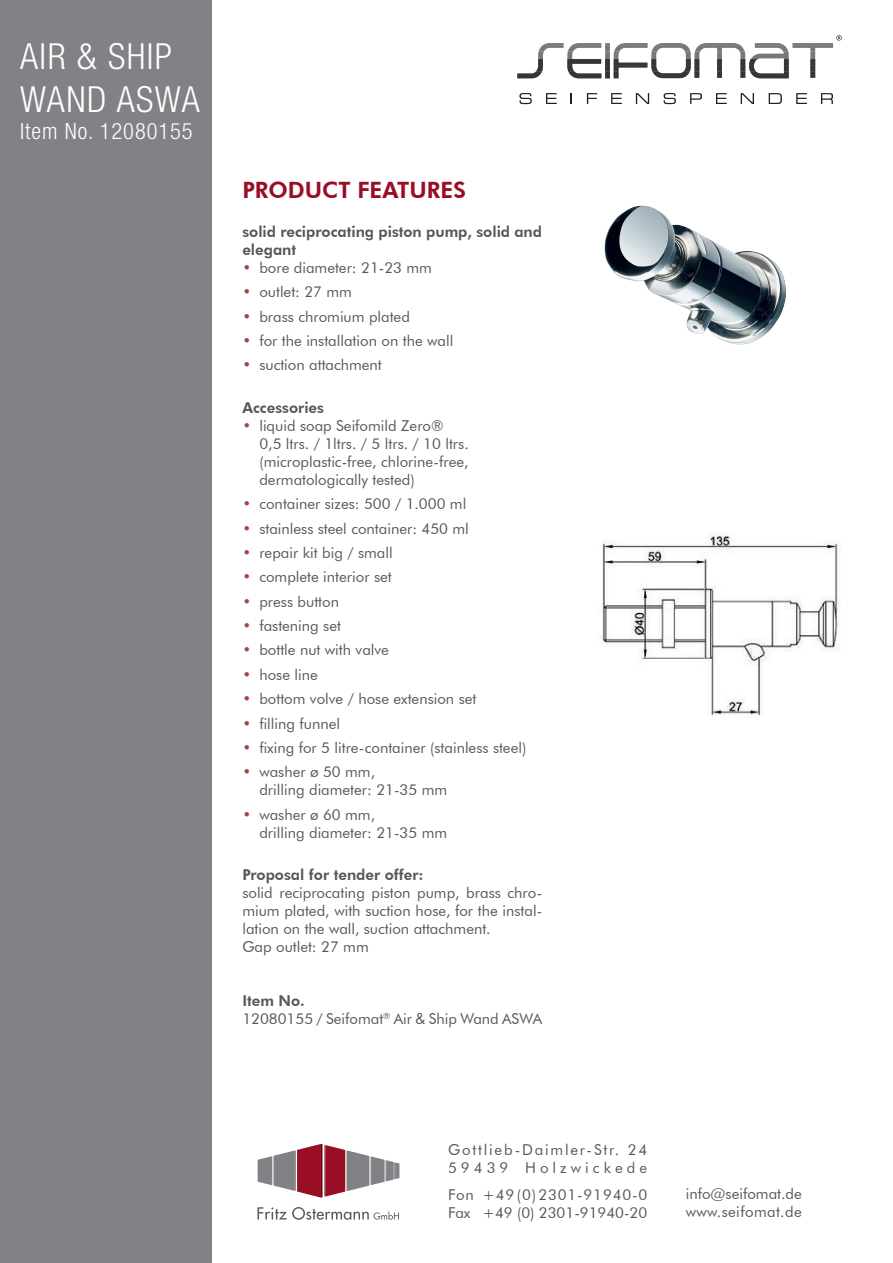
<style>
.page{position:relative;width:893px;height:1263px;background:#fff}
.page>*{position:absolute;margin:0;border:0;box-sizing:border-box;transform-origin:0 0}
.t1{font:300 condensed 36px/43.2px "Helvetica Neue LT Std";letter-spacing:.04em;color:#fff}
.t2{font:300 condensed 22.5px "Helvetica Neue LT Std";letter-spacing:.04em;color:#fff}
.Produktinformation{font:800 22.5px "Futura BT";color:#990d25}
.Text{font:15px/18px "Futura BT";color:#57585a}
.Hervorgehoben{font:800 15px "Futura BT";color:#57585a}
.Text-2{font:15px/18px "Futura BT";letter-spacing:.12em;color:#57585a}
.s1{color:#ac4240}
</style>
<div class="page">
<svg style="left:519px;top:93px;width:13px;height:11px"></svg>
<svg style="left:546px;top:93px;width:11px;height:11px"></svg>
<svg style="left:587px;top:93px;width:10px;height:11px"></svg>
<svg style="left:611px;top:93px;width:11px;height:11px"></svg>
<svg style="left:636px;top:93px;width:13px;height:11px"></svg>
<svg style="left:664px;top:93px;width:12px;height:11px"></svg>
<svg style="left:690px;top:93px;width:12px;height:11px"></svg>
<svg style="left:716px;top:93px;width:11px;height:11px"></svg>
<svg style="left:741px;top:93px;width:13px;height:11px"></svg>
<svg style="left:769px;top:93px;width:13px;height:11px"></svg>
<svg style="left:796px;top:93px;width:11px;height:11px"></svg>
<svg style="left:821px;top:93px;width:12px;height:11px"></svg>
<svg style="left:517px;top:35px;width:325px;height:43px"></svg>
<div style="left:0;top:0;width:212px;height:1263px;background:#808285"></div>
<svg style="left:257px;top:1207px;width:142px;height:13px"></svg>
<svg style="left:258px;top:1144px;width:141px;height:53px"></svg>
<img style="left:601px;top:532px;width:240px;height:184px">
<img style="left:604px;top:206px;width:182px;height:139px">
<p class="t1" style="left:20px;top:34px;width:181px">AIR &amp; SHIP<br>WAND ASWA</p>
<p class="t2" style="left:20px;top:118px;width:174px">Item No. 12080155</p>
<p class="Produktinformation" style="left:242px;top:176px;width:225px">PRODUCT FEATURES</p>
<p class="Hervorgehoben" style="left:242px;top:222px;width:301px">solid reciprocating piston pump, solid and</p>
<p class="Hervorgehoben" style="left:242px;top:240px;width:55px">elegant</p>
<p class="Text" style="left:242px;top:258px;width:191px"><span class="s1">•</span> bore diameter: 21-23 mm</p>
<p class="Text" style="left:242px;top:283px;width:111px"><span class="s1">•</span> outlet: 27 mm</p>
<p class="Text" style="left:242px;top:307px;width:169px"><span class="s1">•</span> brass chromium plated</p>
<p class="Text" style="left:242px;top:331px;width:212px"><span class="s1">•</span> for the installation on the wall</p>
<p class="Text" style="left:242px;top:356px;width:141px"><span class="s1">•</span> suction attachment</p>
<p class="Hervorgehoben" style="left:242px;top:398px;width:83px">Accessories</p>
<p class="Text" style="left:259px;top:416px;width:211px;text-indent:-17px"><span class="s1">•</span> liquid soap Seifomild Zero®<br>0,5 ltrs. / 1ltrs. / 5 ltrs. / 10 ltrs. (microplastic-free, chlorine-free, dermatologically tested)</p>
<p class="Text" style="left:242px;top:495px;width:225px"><span class="s1">•</span> container sizes: 500 / 1.000 ml</p>
<p class="Text" style="left:242px;top:519px;width:228px"><span class="s1">•</span> stainless steel container: 450 ml</p>
<p class="Text" style="left:242px;top:543px;width:152px"><span class="s1">•</span> repair kit big / small</p>
<p class="Text" style="left:242px;top:568px;width:151px"><span class="s1">•</span> complete interior set</p>
<p class="Text" style="left:242px;top:592px;width:98px"><span class="s1">•</span> press button</p>
<p class="Text" style="left:242px;top:617px;width:100px"><span class="s1">•</span> fastening set</p>
<p class="Text" style="left:242px;top:641px;width:148px"><span class="s1">•</span> bottle nut with valve</p>
<p class="Text" style="left:242px;top:665px;width:77px"><span class="s1">•</span> hose line</p>
<p class="Text" style="left:242px;top:690px;width:236px"><span class="s1">•</span> bottom volve / hose extension set</p>
<p class="Text" style="left:242px;top:714px;width:99px"><span class="s1">•</span> filling funnel</p>
<p class="Text" style="left:242px;top:738px;width:285px"><span class="s1">•</span> fixing for 5 litre-container (stainless steel)</p>
<p class="Text" style="left:259px;top:763px;width:189px;text-indent:-17px"><span class="s1">•</span> washer ø 50 mm,<br>drilling diameter: 21-35 mm</p>
<p class="Text" style="left:259px;top:805px;width:189px;text-indent:-17px"><span class="s1">•</span> washer ø 60 mm,<br>drilling diameter: 21-35 mm</p>
<p class="Hervorgehoben" style="left:242px;top:866px;width:183px">Proposal for tender offer:</p>
<p class="Text" style="left:242px;top:884px;width:301px;text-align:justify">solid reciprocating piston pump, brass chro&shy;mium plated, with suction hose, for the instal&shy;lation on the wall, suction attachment.</p>
<p class="Text" style="left:242px;top:938px;width:128px">Gap outlet: 27 mm</p>
<p class="Hervorgehoben" style="left:242px;top:992px;width:64px">Item No.</p>
<p class="Text" style="left:242px;top:1010px;width:301px">12080155 / Seifomat<sup>®</sup> Air &amp; Ship Wand ASWA</p>
<p class="Text-2" style="left:448px;top:1141px;width:201px">Gottlieb-Daimler-Str. 24<br>59439 Holzwickede</p>
<p class="Text" style="left:448px;top:1186px;width:201px">Fon +49 (0) 2301-91940-0<br>Fax +49 (0) 2301-91940-20</p>
<p class="Text" style="left:686px;top:1184px;width:118px">info@seifomat.de www.seifomat.de</p>
</div>
